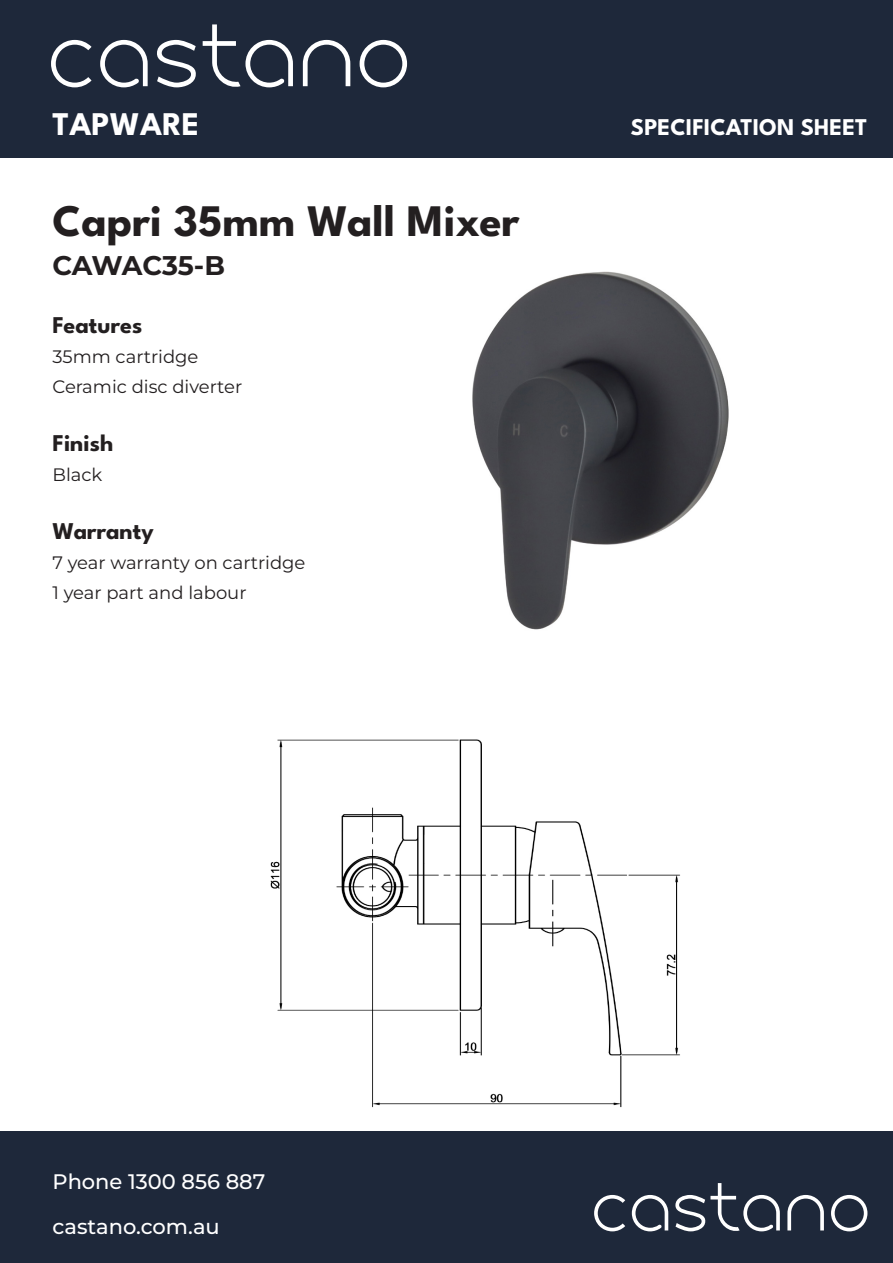
<style>
.page{position:relative;width:893px;height:1263px;background:#fff}
.page>*{position:absolute;margin:0;border:0;box-sizing:border-box;transform-origin:0 0}
.t1{font:700 45px "League Spartan";color:#231f20}
.t2{font:700 33px "League Spartan";color:#fff}
.t3{font:700 27px "Montserrat";letter-spacing:-.01em;color:#231f20}
.t4{font:700 24px "League Spartan";color:#231f20}
.t5{font:700 24px "League Spartan";color:#fff}
.t6{font:500 21px "Montserrat";color:#fff}
.t7{font:18px/30px "Montserrat";color:#231f20}
</style>
<div class="page">
<div style="left:0;top:1131px;width:893px;height:132px;background:#1e283a"></div>
<div style="left:0;top:0;width:893px;height:157px;background:#1e283a"></div>
<svg style="left:51px;top:40px;width:41px;height:47px"></svg>
<svg style="left:100px;top:40px;width:48px;height:47px"></svg>
<svg style="left:157px;top:40px;width:39px;height:47px"></svg>
<svg style="left:203px;top:24px;width:90px;height:64px"></svg>
<svg style="left:303px;top:40px;width:47px;height:46px"></svg>
<svg style="left:360px;top:40px;width:47px;height:47px"></svg>
<svg style="left:594px;top:1195px;width:31px;height:36px"></svg>
<svg style="left:632px;top:1195px;width:36px;height:36px"></svg>
<svg style="left:675px;top:1183px;width:105px;height:49px"></svg>
<svg style="left:787px;top:1195px;width:37px;height:35px"></svg>
<svg style="left:831px;top:1195px;width:36px;height:36px"></svg>
<img style="left:270px;top:739px;width:410px;height:369px">
<img style="left:472px;top:271px;width:257px;height:359px">
<p class="t2" style="left:53px;top:98px;width:148px">TAPWARE</p>
<p class="t5" style="left:631px;top:108px;width:238px">SPECIFICATION SHEET</p>
<p class="t1" style="left:53px;top:185px;width:469px">Capri 35mm Wall Mixer</p>
<p class="t3" style="left:53px;top:247px;width:174px">CAWAC35-B</p>
<p class="t4" style="left:53px;top:306px;width:91px">Features</p>
<p class="t7" style="left:53px;top:342px;width:147px">35mm cartridge</p>
<p class="t7" style="left:53px;top:372px;width:191px">Ceramic disc diverter</p>
<p class="t4" style="left:53px;top:424px;width:62px">Finish</p>
<p class="t7" style="left:53px;top:459px;width:51px">Black</p>
<p class="t4" style="left:53px;top:512px;width:103px">Warranty</p>
<p class="t7" style="left:53px;top:547px;width:254px">7 year warranty on cartridge<br>1 year part and labour</p>
<p class="t6" style="left:53px;top:1167px;width:214px">Phone 1300 856 887</p>
<p class="t6" style="left:53px;top:1212px;width:169px">castano.com.au</p>
</div>
